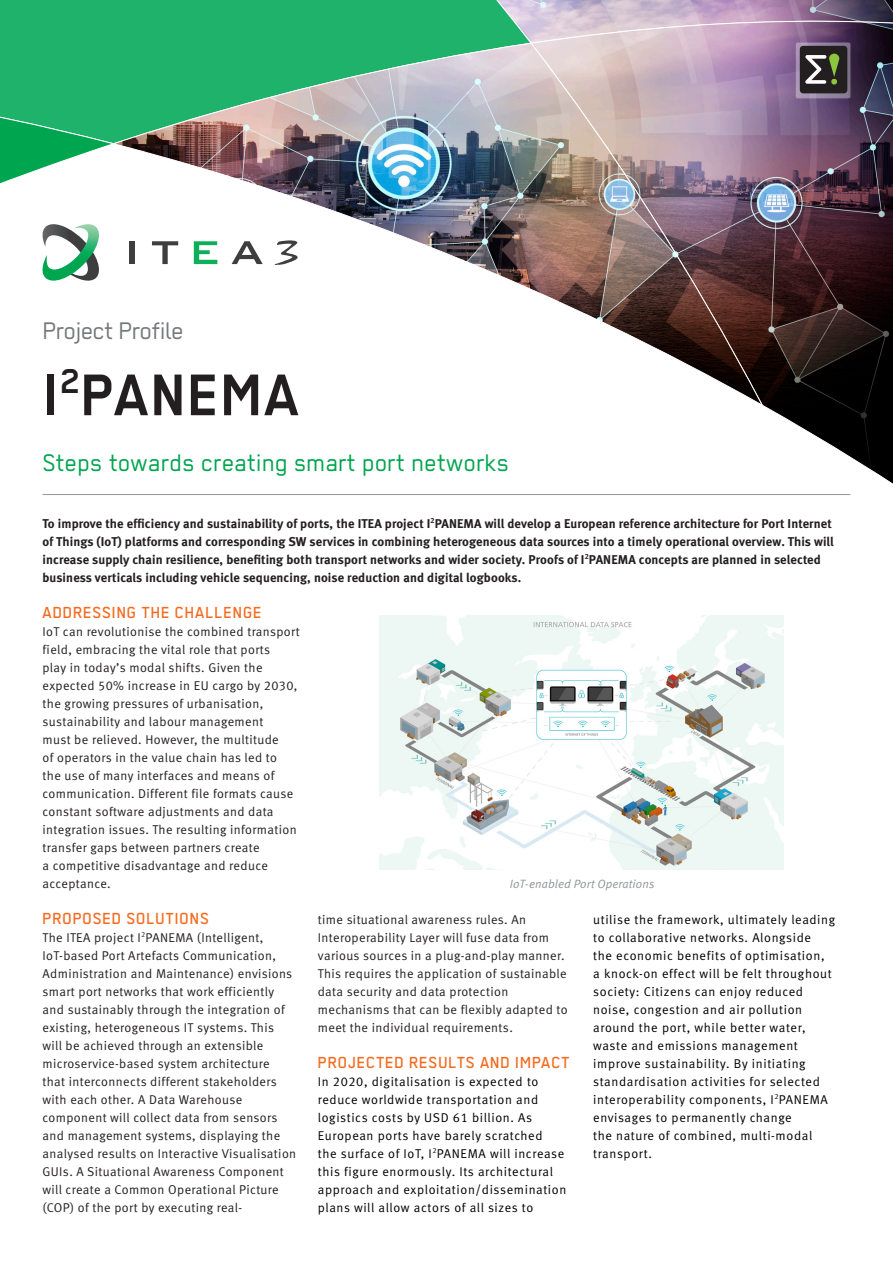
<style>
.page{position:relative;width:893px;height:1263px;background:#fff}
.page>*{position:absolute;margin:0;border:0;box-sizing:border-box;transform-origin:0 0}
.body{font:700 66px "Regular";letter-spacing:.01em;color:#231f20}
.body-2{font:27px "Regular";letter-spacing:.005em;color:#00a54f}
.body-3{font:27px "Regular";letter-spacing:-.02em;color:#76787b}
.header-1{font:500 18px "Regular";letter-spacing:.02em;color:#f36c21}
.body-4{font:500 18px "Regular";letter-spacing:.02em;color:#f36c21}
.body-5{font:12.75px/18px "Meta Normal LF";letter-spacing:.03em;color:#231f20}
.header-1-2{font:12.75px/18px "Meta Normal LF";letter-spacing:.05em;color:#000}
.leader{font:12.75px/18px "Meta Bold LF";letter-spacing:.01em;color:#231f20}
.t1{font:italic 12px "Meta Normal LF";letter-spacing:.01em;color:#939598}
</style>
<div class="page">
<img style="left:0;top:0;width:893px;height:454px">
<hr style="left:43px;top:494px;width:807px;height:1px;background:#939598">
<img style="left:379px;top:616px;width:404px;height:254px">
<p class="body-3" style="left:43px;top:316px;width:143px">Project Profile</p>
<p class="body" style="left:43px;top:358px;width:260px">I<sup>2</sup>PANEMA</p>
<p class="body-2" style="left:43px;top:448px;width:468px">Steps towards creating smart port networks</p>
<p class="leader" style="left:43px;top:514px;width:793px">To improve the efficiency and sustainability of ports, the ITEA project I<sup>2</sup>PANEMA will develop a European reference architecture for Port Internet of Things (IoT) platforms and corresponding SW services in combining heterogeneous data sources into a timely operational overview. This will increase supply chain resilience, benefiting both transport networks and wider society. Proofs of I<sup>2</sup>PANEMA concepts are planned in selected business verticals including vehicle sequencing, noise reduction and digital logbooks.</p>
<p class="header-1" style="left:43px;top:602px;width:221px">ADDRESSING THE CHALLENGE</p>
<p class="body-5" style="left:43px;top:622px;width:259px">IoT can revolutionise the combined transport field, embracing the vital role that ports<br>play in today’s modal shifts. Given the expected 50% increase in EU cargo by 2030, the growing pressures of urbanisation, sustainability and labour management<br>must be relieved. However, the multitude<br>of operators in the value chain has led to<br>the use of many interfaces and means of communication. Different file formats cause constant software adjustments and data integration issues. The resulting information transfer gaps between partners create<br>a competitive disadvantage and reduce acceptance.</p>
<p class="header-1" style="left:43px;top:908px;width:168px">PROPOSED SOLUTIONS</p>
<p class="body-5" style="left:43px;top:928px;width:255px">The ITEA project I<sup>2</sup>PANEMA (Intelligent, IoT-based Port Artefacts Communication, Administration and Maintenance) envisions smart port networks that work efficiently and sustainably through the integration of existing, heterogeneous IT systems. This will be achieved through an extensible microservice-based system architecture<br>that interconnects different stakeholders with each other. A Data Warehouse component will collect data from sensors and management systems, displaying the analysed results on Interactive Visualisation GUIs. A Situational Awareness Component will create a Common Operational Picture (COP) of the port by executing real-</p>
<p class="t1" style="left:510px;top:876px;width:146px">IoT-enabled Port Operations</p>
<p class="header-1-2" style="left:593px;top:910px;width:244px">utilise the framework, ultimately leading to collaborative networks. Alongside<br>the economic benefits of optimisation,<br>a knock-on effect will be felt throughout society: Citizens can enjoy reduced noise, congestion and air pollution around the port, while better water, waste and emissions management improve sustainability. By initiating standardisation activities for selected interoperability components, I<sup>2</sup>PANEMA envisages to permanently change<br>the nature of combined, multi-modal transport.</p>
<p class="body-5" style="left:318px;top:910px;width:251px">time situational awareness rules. An Interoperability Layer will fuse data from various sources in a plug-and-play manner.<br>This requires the application of sustainable data security and data protection mechanisms that can be flexibly adapted to meet the individual requirements.</p>
<p class="body-4" style="left:318px;top:1052px;width:254px">PROJECTED RESULTS AND IMPACT</p>
<p class="header-1-2" style="left:318px;top:1072px;width:250px">In 2020, digitalisation is expected to reduce worldwide transportation and logistics costs by USD 61 billion. As European ports have barely scratched<br>the surface of IoT, I<sup>2</sup>PANEMA will increase this figure enormously. Its architectural approach and exploitation/dissemination plans will allow actors of all sizes to</p>
</div>
